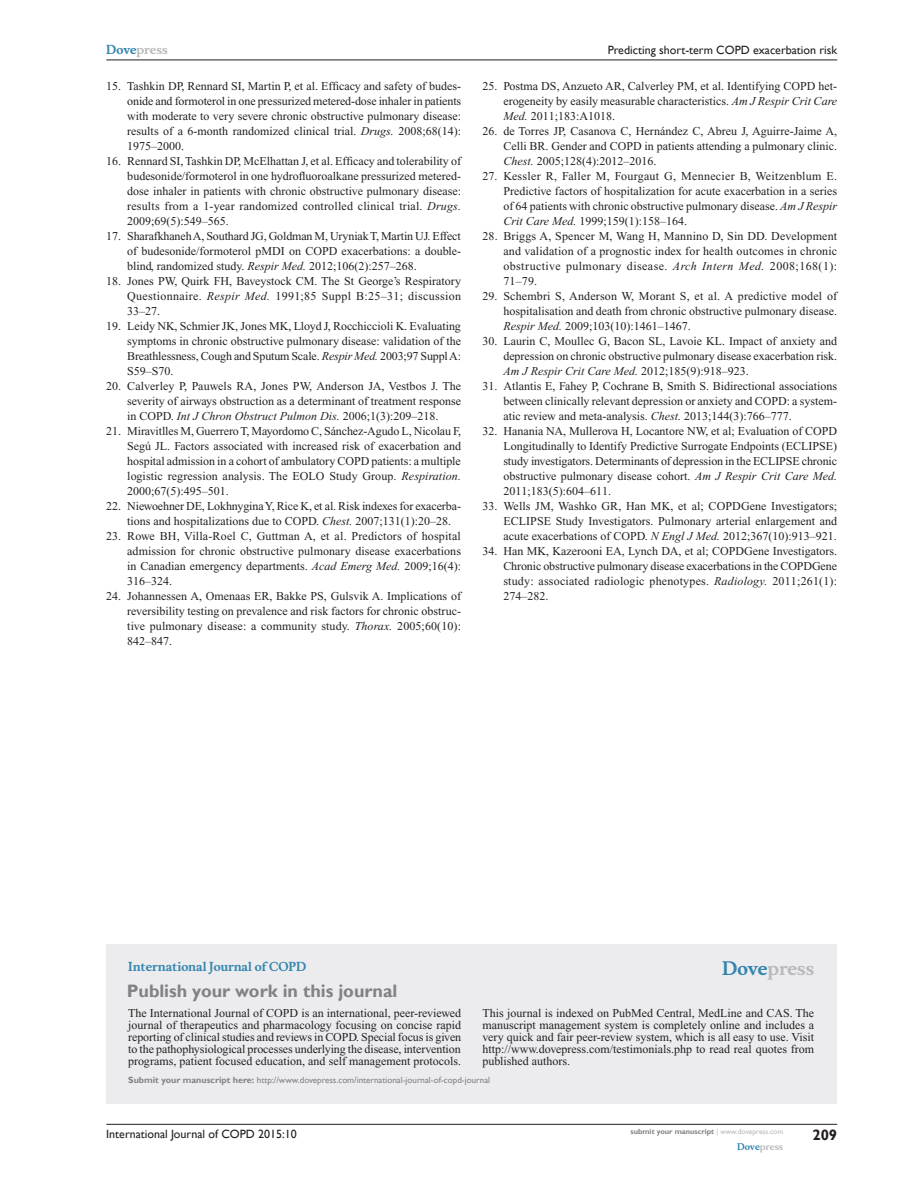
<style>
.page{position:relative;width:918px;height:1188px;background:#fff}
.page>*{position:absolute;margin:0;border:0;box-sizing:border-box;transform-origin:0 0}
.PromBx-H1{font:700 18px "Gill Sans";color:#808285}
.PromBx-Brand{font:700 18px "Musee";color:#b8b9bc}
.t1{font:700 15px "Gill Sans";color:#231f20}
.RefNL2{font:12px/15px "Times New Roman";color:#231f20;text-align:justify}
.PromBx-Tx{font:12px/12px "Times New Roman";color:#231f20;text-align:justify}
.t2{font:12px "Gill Sans";color:#231f20}
.PromBx-JrnlName{font:700 12px "Musee";color:#3485ae}
.t3{font:700 12px "Musee";color:#b8b9bc}
.PromBx-SubmitMssWebA{font:9px "Gill Sans";color:#808285}
.t4{font:700 9px "Musee";color:#b8b9bc}
.t5{font:700 7.5px "Gill Sans";color:#808285}
.s1{color:#3485ae}
.s2{font-style:italic}
.s3{font-weight:700}
.s4{font-weight:400;color:#b8b9bc}
</style>
<div class="page">
<div style="left:106px;top:944px;width:731px;height:159px;background:#ececee"></div>
<hr style="left:106px;top:1124px;width:731px;height:1px;background:#231f20">
<hr style="left:106px;top:60px;width:731px;height:1px;background:#231f20">
<p class="t3" style="left:106px;top:43px;width:63px"><span class="s1">Dove</span>press</p>
<p class="RefNL2" style="left:127px;top:79px;width:336px;text-indent:-21px">15. Tashkin DP, Rennard SI, Martin P, et al. Efficacy and safety of budes&shy;onide and formoterol in one pressurized metered-dose inhaler in patients with moderate to very severe chronic obstructive pulmonary disease: results of a 6-month randomized clinical trial. <span class="s2">Drugs.</span> 2008;68(14):<br>1975–2000.</p>
<p class="RefNL2" style="left:127px;top:154px;width:335px;text-indent:-21px">16. Rennard SI, Tashkin DP, McElhattan J, et al. Efficacy and tolerability of budesonide/formoterol in one hydrofluoroalkane pressurized metered&shy;dose inhaler in patients with chronic obstructive pulmonary disease: results from a 1-year randomized controlled clinical trial. <span class="s2">Drugs.<br></span>2009;69(5):549–565.</p>
<p class="RefNL2" style="left:127px;top:229px;width:335px;text-indent:-21px">17. Sharafkhaneh A, Southard JG, Goldman M, Uryniak T, Martin UJ. Effect of budesonide/formoterol pMDI on COPD exacerbations: a double&shy;blind, randomized study. <span class="s2">Respir Med.</span> 2012;106(2):257–268.</p>
<p class="RefNL2" style="left:127px;top:274px;width:335px;text-indent:-21px">18. Jones PW, Quirk FH, Baveystock CM. The St George’s Respiratory Questionnaire. <span class="s2">Respir Med.</span> 1991;85 Suppl B:25–31; discussion 33–27.</p>
<p class="RefNL2" style="left:127px;top:319px;width:335px;text-indent:-21px">19. Leidy NK, Schmier JK, Jones MK, Lloyd J, Rocchiccioli K. Evaluating symptoms in chronic obstructive pulmonary disease: validation of the Breathlessness, Cough and Sputum Scale. <span class="s2">Respir Med.</span> 2003;97 Suppl A:<br>S59–S70.</p>
<p class="RefNL2" style="left:127px;top:379px;width:336px;text-indent:-21px">20. Calverley P, Pauwels RA, Jones PW, Anderson JA, Vestbos J. The severity of airways obstruction as a determinant of treatment response in COPD. <span class="s2">Int J Chron Obstruct Pulmon Dis.</span> 2006;1(3):209–218.</p>
<p class="RefNL2" style="left:127px;top:424px;width:335px;text-indent:-21px">21. Miravitlles M, Guerrero T, Mayordomo C, Sánchez-Agudo L, Nicolau F, Segú JL. Factors associated with increased risk of exacerbation and hospital admission in a cohort of ambulatory COPD patients: a multiple logistic regression analysis. The EOLO Study Group. <span class="s2">Respiration.<br></span>2000;67(5):495–501.</p>
<p class="RefNL2" style="left:127px;top:499px;width:335px;text-indent:-21px">22. Niewoehner DE, Lokhnygina Y, Rice K, et al. Risk indexes for exacerba&shy;tions and hospitalizations due to COPD. <span class="s2">Chest.</span> 2007;131(1):20–28.</p>
<p class="RefNL2" style="left:127px;top:529px;width:335px;text-indent:-21px">23. Rowe BH, Villa-Roel C, Guttman A, et al. Predictors of hospital admission for chronic obstructive pulmonary disease exacerbations in Canadian emergency departments. <span class="s2">Acad Emerg Med.</span> 2009;16(4):<br>316–324.</p>
<p class="RefNL2" style="left:127px;top:589px;width:335px;text-indent:-21px">24. Johannessen A, Omenaas ER, Bakke PS, Gulsvik A. Implications of reversibility testing on prevalence and risk factors for chronic obstruc&shy;tive pulmonary disease: a community study. <span class="s2">Thorax.</span> 2005;60(10):<br>842–847.</p>
<p class="t2" style="left:608px;top:43px;width:231px">Predicting short-term COPD exacerbation risk</p>
<p class="RefNL2" style="left:503px;top:79px;width:335px;text-indent:-21px">25. Postma DS, Anzueto AR, Calverley PM, et al. Identifying COPD het&shy;erogeneity by easily measurable characteristics. <span class="s2">Am J Respir Crit Care Med.</span> 2011;183:A1018.</p>
<p class="RefNL2" style="left:503px;top:124px;width:335px;text-indent:-21px">26. de Torres JP, Casanova C, Hernández C, Abreu J, Aguirre-Jaime A, Celli BR. Gender and COPD in patients attending a pulmonary clinic.<br><span class="s2">Chest.</span> 2005;128(4):2012–2016.</p>
<p class="RefNL2" style="left:503px;top:169px;width:335px;text-indent:-21px">27. Kessler R, Faller M, Fourgaut G, Mennecier B, Weitzenblum E.<br>Predictive factors of hospitalization for acute exacerbation in a series of 64 patients with chronic obstructive pulmonary disease. <span class="s2">Am J Respir Crit Care Med.</span> 1999;159(1):158–164.</p>
<p class="RefNL2" style="left:503px;top:229px;width:335px;text-indent:-21px">28. Briggs A, Spencer M, Wang H, Mannino D, Sin DD. Development and validation of a prognostic index for health outcomes in chronic obstructive pulmonary disease. <span class="s2">Arch Intern Med.</span> 2008;168(1):<br>71–79.</p>
<p class="RefNL2" style="left:503px;top:289px;width:335px;text-indent:-21px">29. Schembri S, Anderson W, Morant S, et al. A predictive model of hospitalisation and death from chronic obstructive pulmonary disease.<br><span class="s2">Respir Med.</span> 2009;103(10):1461–1467.</p>
<p class="RefNL2" style="left:503px;top:334px;width:335px;text-indent:-21px">30. Laurin C, Moullec G, Bacon SL, Lavoie KL. Impact of anxiety and depression on chronic obstructive pulmonary disease exacerbation risk.<br><span class="s2">Am J Respir Crit Care Med.</span> 2012;185(9):918–923.</p>
<p class="RefNL2" style="left:503px;top:379px;width:335px;text-indent:-21px">31. Atlantis E, Fahey P, Cochrane B, Smith S. Bidirectional associations between clinically relevant depression or anxiety and COPD: a system&shy;atic review and meta-analysis. <span class="s2">Chest.</span> 2013;144(3):766–777.</p>
<p class="RefNL2" style="left:503px;top:424px;width:335px;text-indent:-21px">32. Hanania NA, Mullerova H, Locantore NW, et al; Evaluation of COPD Longitudinally to Identify Predictive Surrogate Endpoints (ECLIPSE) study investigators. Determinants of depression in the ECLIPSE chronic obstructive pulmonary disease cohort. <span class="s2">Am J Respir Crit Care Med.<br></span>2011;183(5):604–611.</p>
<p class="RefNL2" style="left:503px;top:499px;width:335px;text-indent:-21px">33. Wells JM, Washko GR, Han MK, et al; COPDGene Investigators; ECLIPSE Study Investigators. Pulmonary arterial enlargement and acute exacerbations of COPD. <span class="s2">N Engl J Med.</span> 2012;367(10):913–921.</p>
<p class="RefNL2" style="left:503px;top:544px;width:335px;text-indent:-21px">34. Han MK, Kazerooni EA, Lynch DA, et al; COPDGene Investigators.<br>Chronic obstructive pulmonary disease exacerbations in the COPDGene study: associated radiologic phenotypes. <span class="s2">Radiology.</span> 2011;261(1):<br>274–282.</p>
<p class="PromBx-JrnlName" style="left:128px;top:959px;width:180px">International Journal of COPD</p>
<p class="PromBx-H1" style="left:127px;top:980px;width:272px">Publish your work in this journal</p>
<p class="PromBx-Brand" style="left:722px;top:958px;width:94px"><span class="s1">Dove</span>press</p>
<p class="PromBx-Tx" style="left:128px;top:1007px;width:334px">The International Journal of COPD is an international, peer-reviewed journal of therapeutics and pharmacology focusing on concise rapid reporting of clinical studies and reviews in COPD. Special focus is given to the pathophysiological processes underlying the disease, intervention programs, patient focused education, and self management protocols.</p>
<p class="PromBx-Tx" style="left:482px;top:1007px;width:333px">This journal is indexed on PubMed Central, MedLine and CAS. The manuscript management system is completely online and includes a very quick and fair peer-review system, which is all easy to use. Visit http://www.dovepress.com/testimonials.php to read real quotes from published authors.</p>
<p class="PromBx-SubmitMssWebA" style="left:128px;top:1075px;width:363px"><span class="s3">Submit your manuscript here:</span> http://www.dovepress.com/international-journal-of-copd-journal</p>
<p class="t2" style="left:106px;top:1127px;width:192px">International Journal of COPD 2015:10</p>
<p class="t5" style="left:631px;top:1127px;width:154px">submit your manuscript <span class="s4">| www.dovepress.com</span></p>
<p class="t4" style="left:737px;top:1141px;width:48px"><span class="s1">Dove</span>press</p>
<p class="t1" style="left:812px;top:1126px;width:26px">209</p>
</div>
